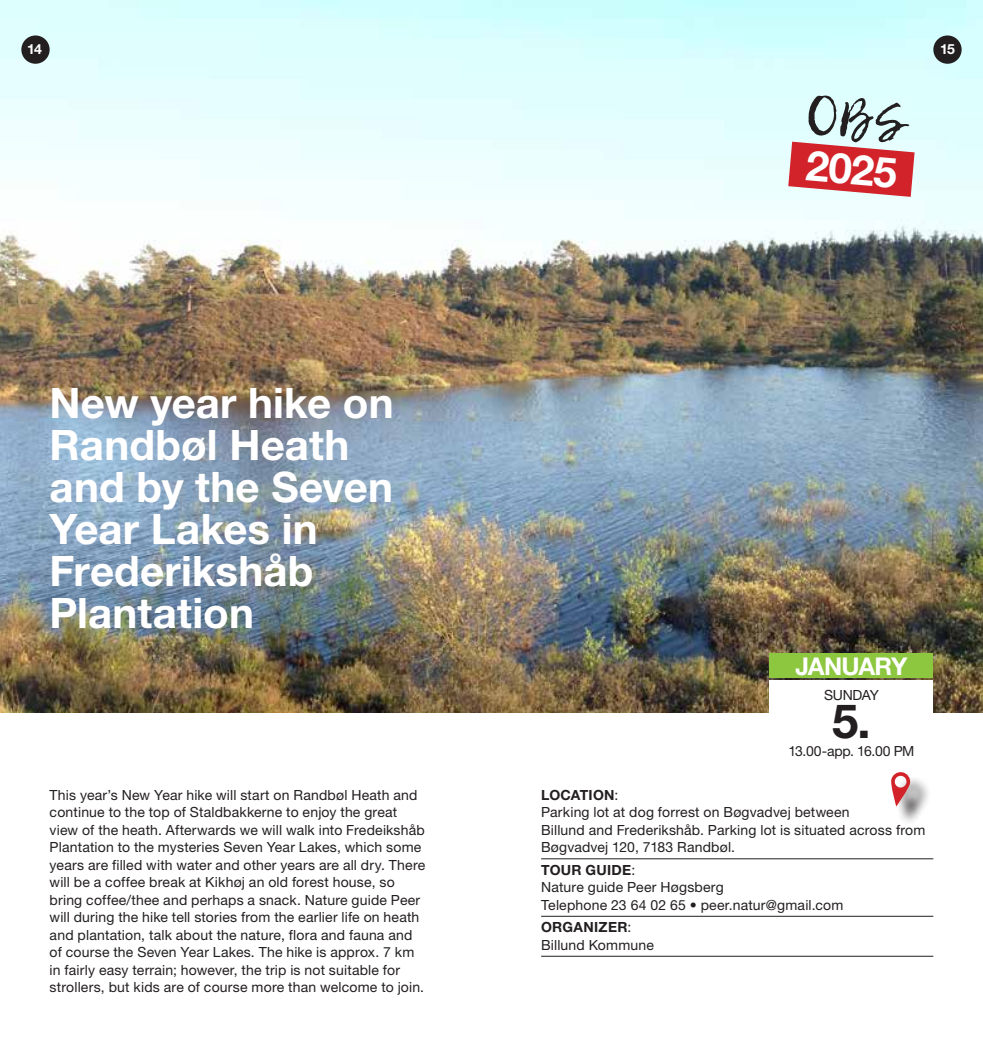
<style>
.page{position:relative;width:983px;height:1042px;background:#fff}
.page>*{position:absolute;margin:0;border:0;box-sizing:border-box;transform-origin:0 0}
.t1{font:700 47.25px "Helvetica Neue OT 75";color:#231f20}
.t2{font:700 42px/42px "Helvetica Neue OT 75";letter-spacing:.005em;color:#fff}
.t3{font:700 24.5px "Helvetica Neue OT 75";letter-spacing:-.04em;color:#fff}
.t4{font:14px/17.5px "Helvetica Neue OT 55 Roman";letter-spacing:.015em;color:#231f20}
.t5{font:700 14px "Helvetica Neue OT 75";letter-spacing:.02em;color:#231f20}
.t6{font:14px "Helvetica Neue OT 55 Roman";letter-spacing:-.015em;color:#231f20}
.t7{font:700 14px "Helvetica Neue OT 75";color:#fff}
.s1{font-family:"Helvetica Neue OT 55 Roman";font-weight:400}
</style>
<div class="page">
<img style="left:0;top:0;width:982px;height:713px">
<div style="left:21px;top:35px;width:29px;height:29px;background:#231f20;border-radius:50%"></div>
<hr style="left:541px;top:858px;width:392px;height:1px;background:#231f20">
<hr style="left:541px;top:916px;width:392px;height:1px;background:#231f20">
<hr style="left:541px;top:956px;width:392px;height:1px;background:#231f20">
<div style="left:769px;top:653px;width:164px;height:25px;background:#8dc63f"></div>
<div style="left:769px;top:680px;width:164px;height:84px;background:#fff"></div>
<div style="left:893px;top:775px;width:38px;height:52px;background:#231f20;opacity:.75"></div>
<svg style="left:891px;top:772px;width:19px;height:34px"></svg>
<div style="left:933px;top:35px;width:28px;height:29px;background:#231f20;border-radius:50%"></div>
<svg style="left:788px;top:94px;width:126px;height:103px;background:#dba1a4"></svg>
<p class="t7" style="left:27px;top:41px;width:16px">14</p>
<h2 class="t2" style="left:807px;top:143px;width:93px;rotate:5deg">2025</h2>
<p class="t7" style="left:939px;top:41px;width:16px">15</p>
<h2 class="t2" style="left:50px;top:381px;width:345px">New year hike on<br>Randbøl Heath and by the Seven<br>Year Lakes in<br>Frederikshåb<br>Plantation</h2>
<h3 class="t3" style="left:795px;top:651px;width:113px">JANUARY</h3>
<p class="t4" style="left:823px;top:685px;width:56px">SUNDAY</p>
<h1 class="t1" style="left:832px;top:692px;width:40px">5.</h1>
<p class="t6" style="left:788px;top:742px;width:128px">13.00-app. 16.00 PM</p>
<p class="t4" style="left:50px;top:786px;width:377px">This year’s New Year hike will start on Randbøl Heath and continue to the top of Staldbakkerne to enjoy the great view of the heath. Afterwards we will walk into Fredeikshåb Plantation to the mysteries Seven Year Lakes, which some years are filled with water and other years are all dry. There will be a coffee break at Kikhøj an old forest house, so bring coffee/thee and perhaps a snack. Nature guide Peer will during the hike tell stories from the earlier life on heath and plantation, talk about the nature, flora and fauna and of course the Seven Year Lakes. The hike is approx. 7 km in fairly easy terrain; however, the trip is not suitable for strollers, but kids are of course more than welcome to join.</p>
<p class="t5" style="left:541px;top:786px;width:79px">LOCATION<span class="s1">:</span></p>
<p class="t4" style="left:541px;top:803px;width:386px">Parking lot at dog forrest on Bøgvadvej between<br>Billund and Frederikshåb. Parking lot is situated across from<br>Bøgvadvej 120, 7183 Randbøl.</p>
<p class="t5" style="left:541px;top:861px;width:96px">TOUR GUIDE<span class="s1">:</span></p>
<p class="t4" style="left:541px;top:878px;width:304px">Nature guide Peer Høgsberg<br>Telephone 23 64 02 65 • peer.natur@gmail.com</p>
<p class="t5" style="left:541px;top:918px;width:92px">ORGANIZER<span class="s1">:</span></p>
<p class="t4" style="left:541px;top:936px;width:114px">Billund Kommune</p>
</div>
